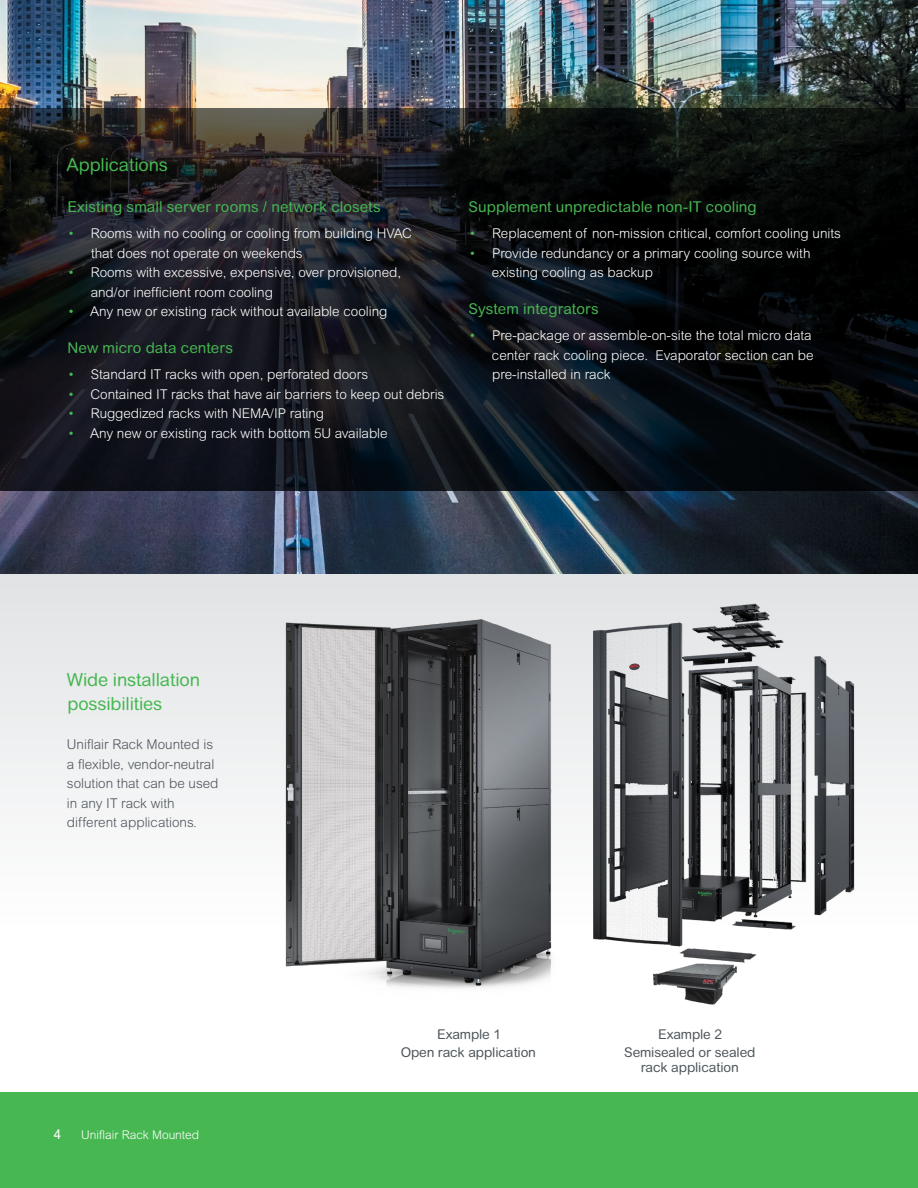
<style>
.page{position:relative;width:918px;height:1188px;background:#fff}
.page>*{position:absolute;margin:0;border:0;box-sizing:border-box;transform-origin:0 0}
.t1{font:18px/24px "Arial Rounded MT Pro";letter-spacing:-.01em;color:#46b751}
.t2{font:15px "Arial Rounded MT Pro";letter-spacing:.005em;color:#46b751}
.t3{font:300 13.5px/19.5px "Arial Rounded MT Std";color:#fff}
.t4{font:300 13.5px/19.5px "Arial Rounded MT Std";color:#4d555b}
.t5{font:13.5px/18px "Arial Rounded MT Pro";letter-spacing:-.01em;color:#4d555b;text-align:center}
.t6{font:13.5px "Arial";color:#fff}
.t7{font:300 12px "Arial Rounded MT Std";color:#fff}
.s1{color:#46b751}
</style>
<div class="page">
<div style="left:0;top:573px;width:918px;height:432px;background:linear-gradient(to bottom,#e1e3e5,#fff)"></div>
<img style="left:0;top:0;width:918px;height:573px">
<div style="left:0;top:1093px;width:918px;height:95px;background:#46b751"></div>
<img style="left:271px;top:603px;width:254px;height:401px">
<svg style="left:0;top:108px;width:918px;height:383px;background:#121418"></svg>
<img style="left:525px;top:592px;width:393px;height:413px">
<h1 class="t1" style="left:66px;top:154px;width:103px">Applications</h1>
<p class="t2" style="left:67px;top:198px;width:315px">Existing small server rooms / network closets</p>
<p class="t3" style="left:91px;top:224px;width:323px;text-indent:-22px"><span class="s1">•</span> Rooms with no cooling or cooling from building HVAC that does not operate on weekends</p>
<p class="t3" style="left:91px;top:263px;width:312px;text-indent:-22px"><span class="s1">•</span> Rooms with excessive, expensive, over provisioned, and/or inefficient room cooling</p>
<p class="t3" style="left:69px;top:302px;width:320px"><span class="s1">•</span> Any new or existing rack without available cooling</p>
<p class="t2" style="left:68px;top:339px;width:167px">New micro data centers</p>
<p class="t3" style="left:69px;top:365px;width:301px"><span class="s1">•</span> Standard IT racks with open, perforated doors</p>
<p class="t3" style="left:69px;top:384px;width:377px"><span class="s1">•</span> Contained IT racks that have air barriers to keep out debris</p>
<p class="t3" style="left:69px;top:404px;width:257px"><span class="s1">•</span> Ruggedized racks with NEMA/IP rating</p>
<p class="t3" style="left:69px;top:423px;width:320px"><span class="s1">•</span> Any new or existing rack with bottom 5U available</p>
<p class="t2" style="left:469px;top:198px;width:290px">Supplement unpredictable non-IT cooling</p>
<p class="t3" style="left:470px;top:224px;width:372px"><span class="s1">•</span> Replacement of non-mission critical, comfort cooling units</p>
<p class="t3" style="left:492px;top:243px;width:320px;text-indent:-22px"><span class="s1">•</span> Provide redundancy or a primary cooling source with existing cooling as backup</p>
<p class="t2" style="left:469px;top:300px;width:132px">System integrators</p>
<p class="t3" style="left:492px;top:326px;width:323px;text-indent:-22px"><span class="s1">•</span> Pre-package or assemble-on-site the total micro data center rack cooling piece. Evaporator section can be pre-installed in rack</p>
<h1 class="t1" style="left:67px;top:668px;width:135px">Wide installation possibilities</h1>
<p class="t4" style="left:67px;top:735px;width:153px">Uniflair Rack Mounted is a flexible, vendor-neutral solution that can be used in any IT rack with different applications.</p>
<p class="t6" style="left:54px;top:1125px;width:9px">4</p>
<p class="t7" style="left:81px;top:1128px;width:120px">Uniflair Rack Mounted</p>
<p class="t5" style="left:401px;top:1026px;width:137px">Example 1<br>Open rack application</p>
<p class="t5" style="left:624px;top:1026px;width:133px">Example 2<br>Semisealed or sealed</p>
<p class="t5" style="left:641px;top:1059px;width:100px">rack application</p>
</div>
